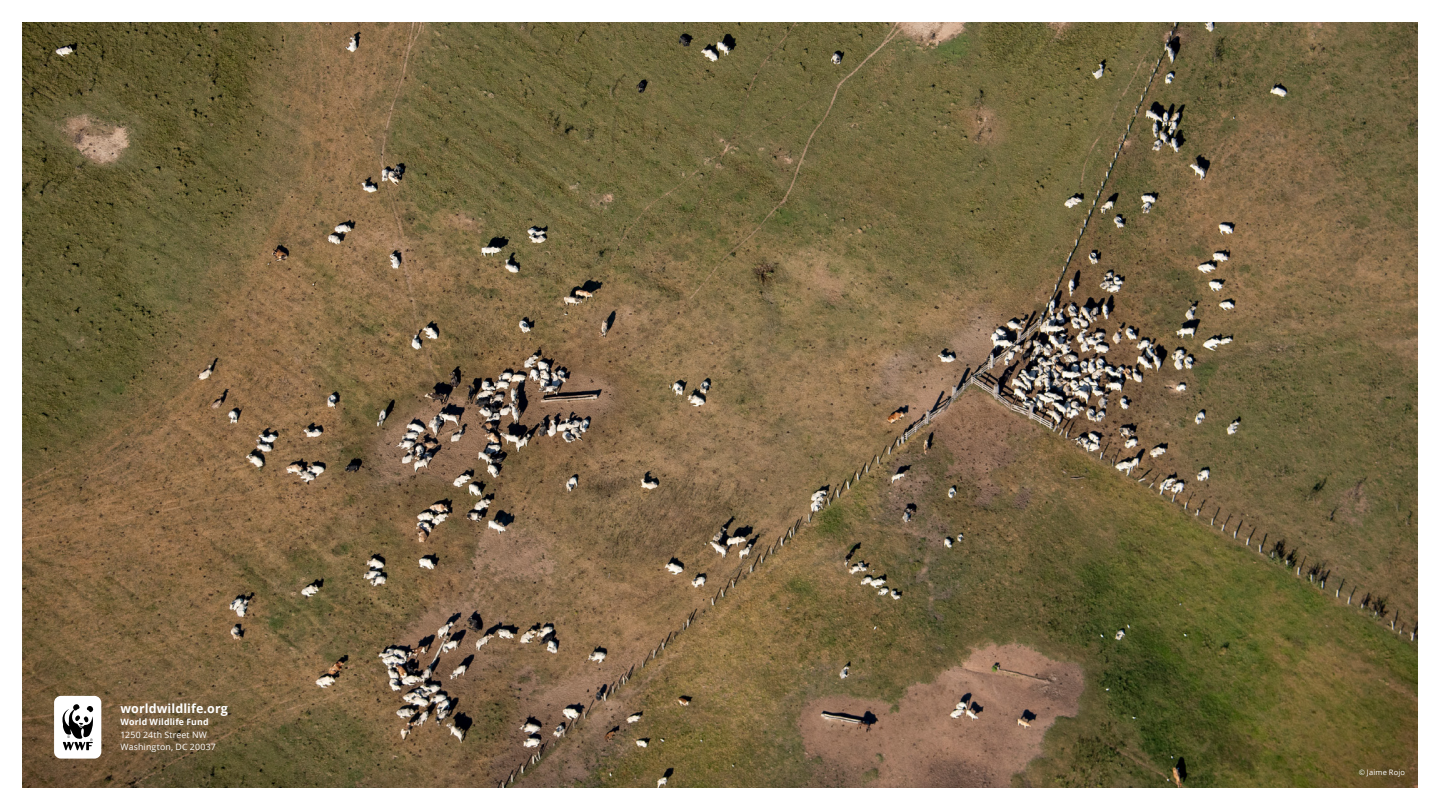
<style>
.page{position:relative;width:1440px;height:810px;background:#fff}
.page>*{position:absolute;margin:0;border:0;box-sizing:border-box;transform-origin:0 0}
.t1{font:700 12.5px "Open Sans";letter-spacing:.005em;color:#fff}
.t2{font:8.75px/12.5px "Open Sans";letter-spacing:.02em;color:#fff}
.t3{font:700 8.75px "Open Sans";letter-spacing:.02em;color:#fff}
.t4{font:7.5px "Open Sans";letter-spacing:.025em;color:#fff}
</style>
<div class="page">
<img style="left:22px;top:22px;width:1395px;height:766px">
<div style="left:54px;top:696px;width:47px;height:63px;background:#fff;border-radius:7px"></div>
<svg style="left:62px;top:704px;width:32px;height:46px"></svg>
<h1 class="t1" style="left:121px;top:699px;width:109px">worldwildlife.org</h1>
<p class="t3" style="left:121px;top:716px;width:89px">World Wildlife Fund</p>
<p class="t2" style="left:121px;top:728px;width:97px">1250 24th Street NW<br>Washington, DC 20037</p>
<p class="t4" style="left:1359px;top:767px;width:48px">© Jaime Rojo</p>
</div>
